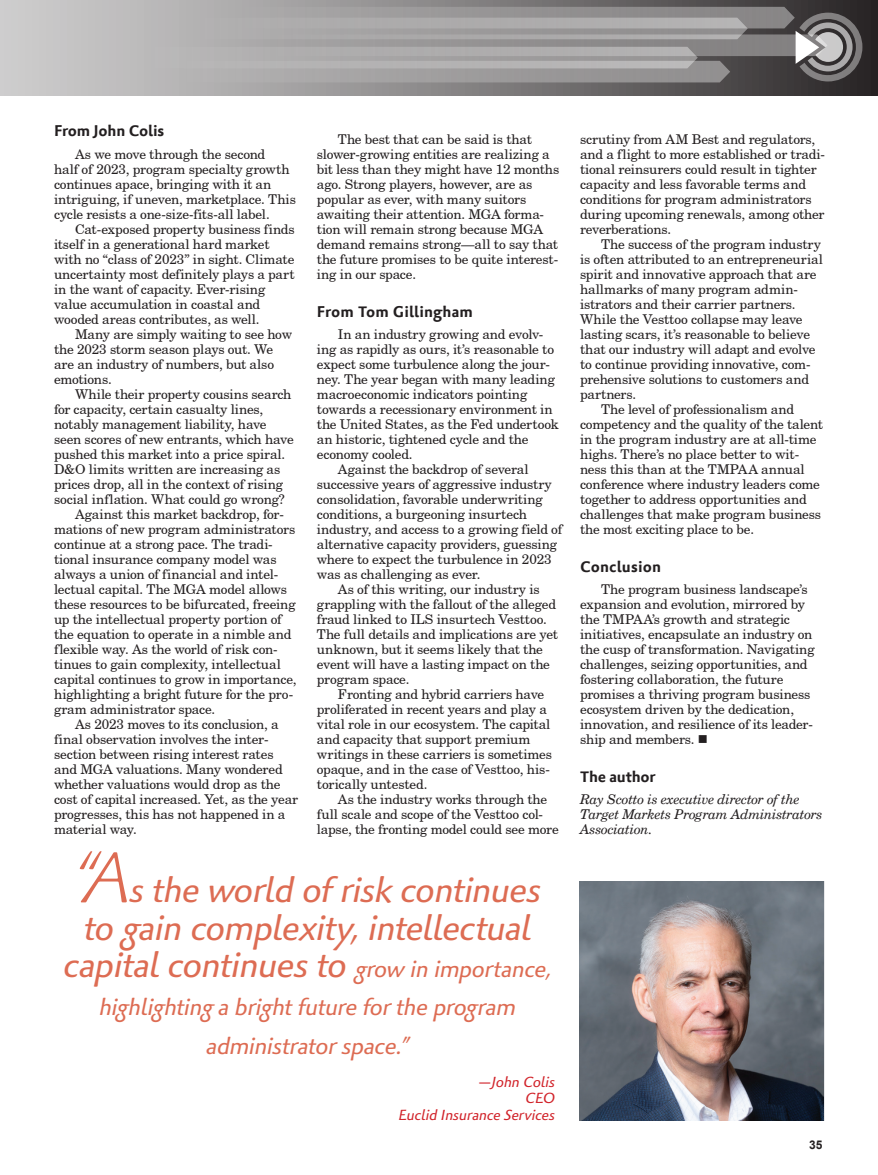
<style>
.page{position:relative;width:878px;height:1175px;background:#fff}
.page>*{position:absolute;margin:0;border:0;box-sizing:border-box;transform-origin:0 0}
.Column_Quote{font:italic 36px/37.5px "Palatino Sans Com";letter-spacing:-.02em;color:#dd6c53;text-align:center}
.Column_Quote-2{font:italic 24px/39px "Palatino Sans Com";letter-spacing:-.015em;color:#dd6c53;text-align:center}
.Subhead{font:700 15.75px "Palatino Sans Com";letter-spacing:.005em;color:#231f20}
.Subhead-2{font:700 15.75px "Palatino Sans Com";letter-spacing:-.015em;color:#231f20}
.Quote_Column_right_justify{font:italic 15px "Palatino Sans Com";letter-spacing:-.005em;color:#d1232a}
.copy{font:13.5px/15px "New Century Schoolbook";letter-spacing:-.015em;color:#231f20}
.Italic_bio{font:italic 13.5px/15px "New Century Schoolbook";letter-spacing:-.02em;color:#231f20}
.t1{font:700 12px "Arial";color:#231f20}
.s1{font-weight:300;font-size:72px}
.s2{font-size:24px}
</style>
<div class="page">
<svg style="left:0;top:0;width:878px;height:95px;background:#7f7c7d"></svg>
<img style="left:579px;top:881px;width:244px;height:239px">
<svg style="left:0;top:7px;width:862px;height:75px;background:#a3a1a1"></svg>
<p class="Subhead-2" style="left:54px;top:121px;width:112px">From John Colis</p>
<p class="copy" style="left:54px;top:146px;width:243px;text-indent:21px">As we move through the second<br>half of 2023, program specialty growth continues apace, bringing with it an intriguing, if uneven, marketplace. This cycle resists a one-size-fits-all label.</p>
<p class="copy" style="left:54px;top:221px;width:242px;text-indent:21px">Cat-exposed property business finds itself in a generational hard market with no “class of 2023” in sight. Climate uncertainty most definitely plays a part in the want of capacity. Ever-rising value accumulation in coastal and wooded areas contributes, as well.</p>
<p class="copy" style="left:54px;top:326px;width:240px;text-indent:21px">Many are simply waiting to see how the 2023 storm season plays out. We are an industry of numbers, but also emotions.</p>
<p class="copy" style="left:54px;top:386px;width:241px;text-indent:21px">While their property cousins search for capacity, certain casualty lines, notably management liability, have seen scores of new entrants, which have pushed this market into a price spiral.<br>D&amp;O limits written are increasing as prices drop, all in the context of rising social inflation. What could go wrong?</p>
<p class="copy" style="left:54px;top:506px;width:244px;text-indent:21px">Against this market backdrop, for&shy;mations of new program administrators continue at a strong pace. The tradi&shy;tional insurance company model was always a union of financial and intel&shy;lectual capital. The MGA model allows these resources to be bifurcated, freeing up the intellectual property portion of the equation to operate in a nimble and flexible way. As the world of risk con&shy;tinues to gain complexity, intellectual capital continues to grow in importance, highlighting a bright future for the pro&shy;gram administrator space.</p>
<p class="copy" style="left:54px;top:716px;width:246px;text-indent:21px">As 2023 moves to its conclusion, a final observation involves the inter&shy;section between rising interest rates and MGA valuations. Many wondered whether valuations would drop as the cost of capital increased. Yet, as the year progresses, this has not happened in a material way.</p>
<p class="copy" style="left:317px;top:131px;width:244px;text-indent:21px">The best that can be said is that slower-growing entities are realizing a bit less than they might have 12 months ago. Strong players, however, are as popular as ever, with many suitors awaiting their attention. MGA forma&shy;tion will remain strong because MGA demand remains strong—all to say that the future promises to be quite interest&shy;ing in our space.</p>
<p class="Subhead" style="left:317px;top:301px;width:158px">From Tom Gillingham</p>
<p class="copy" style="left:317px;top:326px;width:243px;text-indent:21px">In an industry growing and evolv&shy;ing as rapidly as ours, it’s reasonable to expect some turbulence along the jour&shy;ney. The year began with many leading macroeconomic indicators pointing towards a recessionary environment in the United States, as the Fed undertook an historic, tightened cycle and the economy cooled.</p>
<p class="copy" style="left:317px;top:461px;width:247px;text-indent:21px">Against the backdrop of several successive years of aggressive industry consolidation, favorable underwriting conditions, a burgeoning insurtech industry, and access to a growing field of alternative capacity providers, guessing where to expect the turbulence in 2023 was as challenging as ever.</p>
<p class="copy" style="left:317px;top:581px;width:243px;text-indent:21px">As of this writing, our industry is grappling with the fallout of the alleged fraud linked to ILS insurtech Vesttoo.<br>The full details and implications are yet unknown, but it seems likely that the event will have a lasting impact on the program space.</p>
<p class="copy" style="left:317px;top:686px;width:237px;text-indent:21px">Fronting and hybrid carriers have proliferated in recent years and play a vital role in our ecosystem. The capital and capacity that support premium writings in these carriers is sometimes opaque, and in the case of Vesttoo, his&shy;torically untested.</p>
<p class="copy" style="left:317px;top:791px;width:243px;text-indent:21px">As the industry works through the full scale and scope of the Vesttoo col&shy;lapse, the fronting model could see more</p>
<p class="Column_Quote" style="left:64px;top:871px;width:489px"><span class="s1">“A</span>s the world of risk continues to gain complexity, intellectual capital continues to <span class="s2">grow in importance,</span></p>
<p class="Column_Quote-2" style="left:100px;top:987px;width:418px">highlighting a bright future for the program administrator space.”</p>
<p class="Quote_Column_right_justify" style="left:478px;top:1072px;width:78px">—John Colis</p>
<p class="Quote_Column_right_justify" style="left:525px;top:1089px;width:31px">CEO</p>
<p class="Quote_Column_right_justify" style="left:398px;top:1105px;width:158px">Euclid Insurance Services</p>
<p class="copy" style="left:580px;top:131px;width:246px">scrutiny from AM Best and regulators, and a flight to more established or tradi&shy;tional reinsurers could result in tighter capacity and less favorable terms and conditions for program administrators during upcoming renewals, among other reverberations.</p>
<p class="copy" style="left:580px;top:236px;width:244px;text-indent:21px">The success of the program industry is often attributed to an entrepreneurial spirit and innovative approach that are hallmarks of many program admin&shy;istrators and their carrier partners.<br>While the Vesttoo collapse may leave lasting scars, it’s reasonable to believe that our industry will adapt and evolve to continue providing innovative, com&shy;prehensive solutions to customers and partners.</p>
<p class="copy" style="left:580px;top:401px;width:244px;text-indent:21px">The level of professionalism and competency and the quality of the talent in the program industry are at all-time highs. There’s no place better to wit&shy;ness this than at the TMPAA annual conference where industry leaders come together to address opportunities and challenges that make program business the most exciting place to be.</p>
<p class="Subhead" style="left:580px;top:556px;width:83px">Conclusion</p>
<p class="copy" style="left:580px;top:581px;width:236px;text-indent:21px">The program business landscape’s expansion and evolution, mirrored by the TMPAA’s growth and strategic initiatives, encapsulate an industry on the cusp of transformation. Navigating challenges, seizing opportunities, and fostering collaboration, the future promises a thriving program business ecosystem driven by the dedication, innovation, and resilience of its leader&shy;ship and members. ■</p>
<p class="Subhead" style="left:580px;top:766px;width:77px">The author</p>
<p class="Italic_bio" style="left:580px;top:791px;width:244px">Ray Scotto is executive director of the<br>Target Markets Program Administrators<br>Association.</p>
<p class="t1" style="left:809px;top:1136px;width:15px">35</p>
</div>
